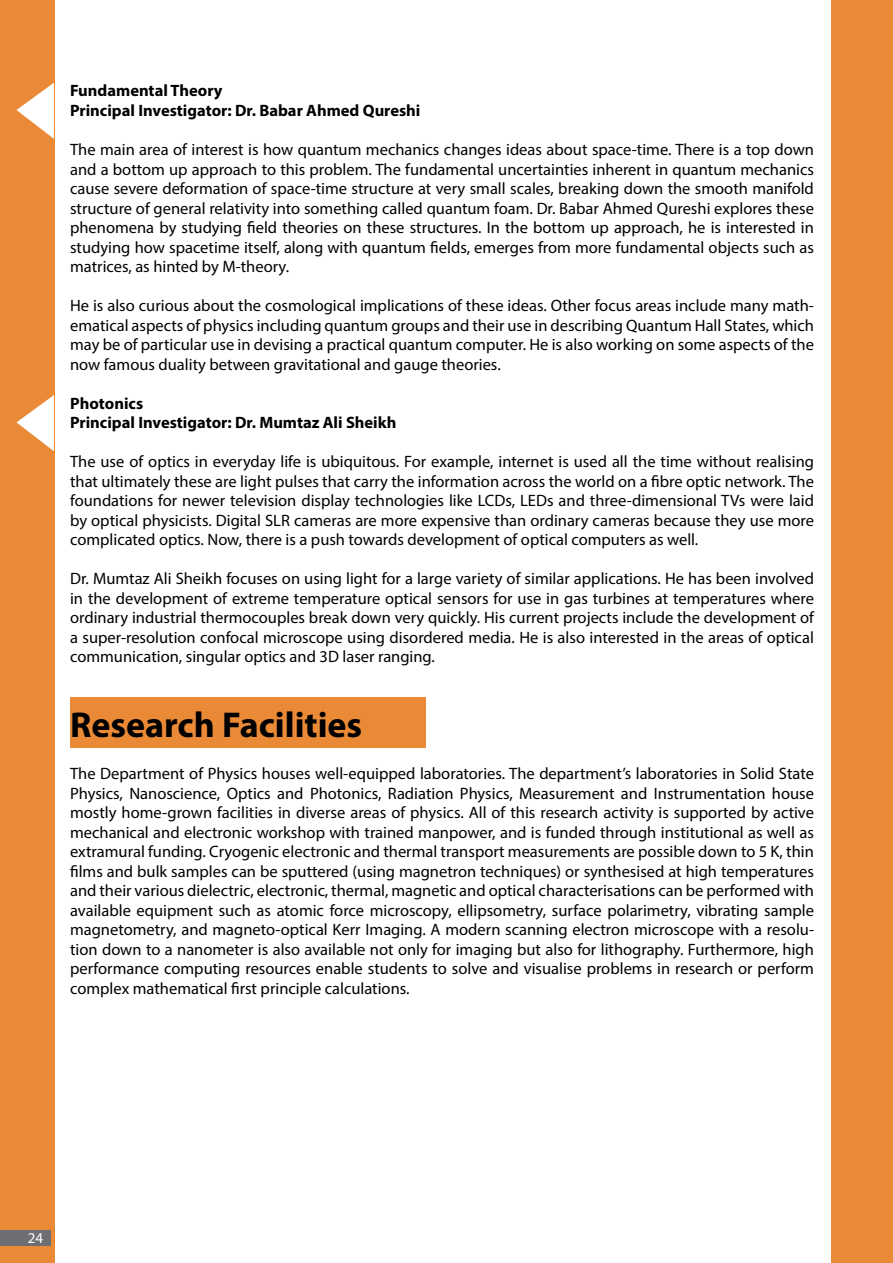
<style>
.page{position:relative;width:893px;height:1263px;background:#fff}
.page>*{position:absolute;margin:0;border:0;box-sizing:border-box;transform-origin:0 0}
.t1{font:700 36px "Myriad Pro";color:#000}
.t2{font:16.5px/19.5px "Myriad Pro";color:#000;text-align:justify}
.t3{font:700 16.5px/19.5px "Myriad Pro";color:#000}
.t4{font:15px "Myriad Pro";color:#fff}
</style>
<div class="page">
<div style="left:0;top:0;width:54px;height:1263px;background:#ea8a36"></div>
<div style="left:831px;top:0;width:62px;height:1263px;background:#ea8a36"></div>
<svg style="left:16px;top:83px;width:38px;height:56px"></svg>
<svg style="left:16px;top:395px;width:38px;height:56px"></svg>
<div style="left:0;top:1230px;width:50px;height:15px;background:#6d6e71"></div>
<div style="left:70px;top:697px;width:356px;height:51px;background:#ea8a36"></div>
<p class="t3" style="left:70px;top:81px;width:352px">Fundamental Theory<br>Principal Investigator: Dr. Babar Ahmed Qureshi</p>
<p class="t2" style="left:70px;top:139px;width:745px">The main area of interest is how quantum mechanics changes ideas about space-time. There is a top down and a bottom up approach to this problem. The fundamental uncertainties inherent in quantum mechanics cause severe deformation of space-time structure at very small scales, breaking down the smooth manifold structure of general relativity into something called quantum foam. Dr. Babar Ahmed Qureshi explores these phenomena by studying field theories on these structures. In the bottom up approach, he is interested in studying how spacetime itself, along with quantum fields, emerges from more fundamental objects such as matrices, as hinted by M-theory.</p>
<p class="t2" style="left:70px;top:295px;width:745px">He is also curious about the cosmological implications of these ideas. Other focus areas include many math&shy;ematical aspects of physics including quantum groups and their use in describing Quantum Hall States, which may be of particular use in devising a practical quantum computer. He is also working on some aspects of the now famous duality between gravitational and gauge theories.</p>
<p class="t3" style="left:70px;top:393px;width:328px">Photonics<br>Principal Investigator: Dr. Mumtaz Ali Sheikh</p>
<p class="t2" style="left:70px;top:451px;width:745px">The use of optics in everyday life is ubiquitous. For example, internet is used all the time without realising that ultimately these are light pulses that carry the information across the world on a fibre optic network. The foundations for newer television display technologies like LCDs, LEDs and three-dimensional TVs were laid by optical physicists. Digital SLR cameras are more expensive than ordinary cameras because they use more complicated optics. Now, there is a push towards development of optical computers as well.</p>
<p class="t2" style="left:70px;top:569px;width:745px">Dr. Mumtaz Ali Sheikh focuses on using light for a large variety of similar applications. He has been involved in the development of extreme temperature optical sensors for use in gas turbines at temperatures where ordinary industrial thermocouples break down very quickly. His current projects include the development of a super-resolution confocal microscope using disordered media. He is also interested in the areas of optical communication, singular optics and 3D laser ranging.</p>
<h1 class="t1" style="left:70px;top:701px;width:294px">Research Facilities</h1>
<p class="t2" style="left:70px;top:764px;width:745px">The Department of Physics houses well-equipped laboratories. The department’s laboratories in Solid State Physics, Nanoscience, Optics and Photonics, Radiation Physics, Measurement and Instrumentation house mostly home-grown facilities in diverse areas of physics. All of this research activity is supported by active mechanical and electronic workshop with trained manpower, and is funded through institutional as well as extramural funding. Cryogenic electronic and thermal transport measurements are possible down to 5 K, thin films and bulk samples can be sputtered (using magnetron techniques) or synthesised at high temperatures and their various dielectric, electronic, thermal, magnetic and optical characterisations can be performed with available equipment such as atomic force microscopy, ellipsometry, surface polarimetry, vibrating sample magnetometry, and magneto-optical Kerr Imaging. A modern scanning electron microscope with a resolu&shy;tion down to a nanometer is also available not only for imaging but also for lithography. Furthermore, high performance computing resources enable students to solve and visualise problems in research or perform complex mathematical first principle calculations.</p>
<p class="t4" style="left:28px;top:1229px;width:17px">24</p>
</div>
